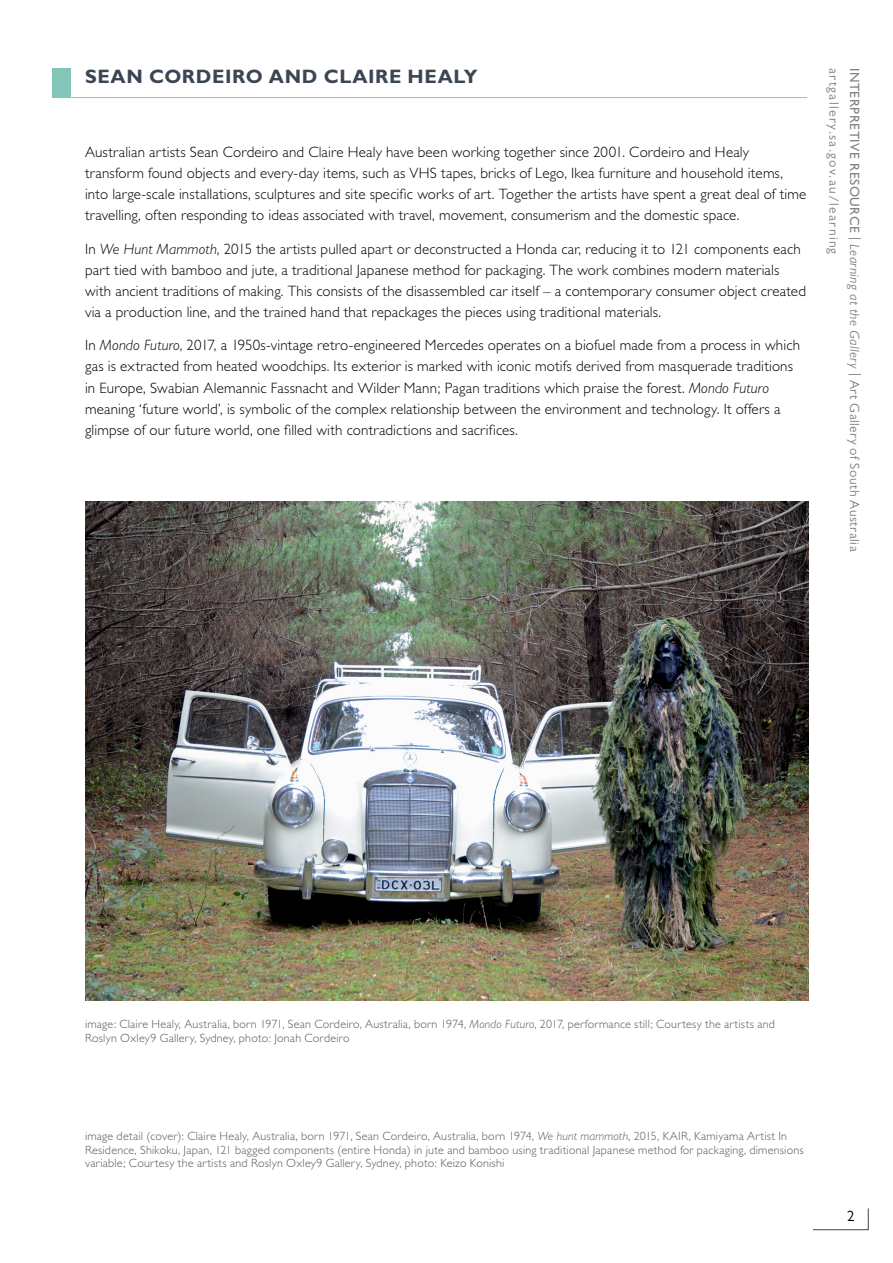
<style>
.page{position:relative;width:893px;height:1263px;background:#fff}
.page>*{position:absolute;margin:0;border:0;box-sizing:border-box;transform-origin:0 0}
.t1{font:700 19.5px "Gill Sans";letter-spacing:.03em;color:#3b4553}
.t2{font:300 15px/21px "Gill Sans";letter-spacing:.01em;color:#000}
.t3{font:15px "Gill Sans";color:#000}
.t4{font:13.5px/20.9px "Gill Sans";letter-spacing:.045em;color:#808285}
.t5{font:300 12px/13.5px "Gill Sans";letter-spacing:.02em;color:#58595b}
.s1{font-style:italic}
.s2{font-style:inherit}
</style>
<div class="page">
<svg style="left:71px;top:97px;width:737px;height:1px"></svg>
<div style="left:52px;top:68px;width:19px;height:30px;background:#82c6b7"></div>
<img style="left:85px;top:502px;width:724px;height:498px">
<svg style="left:813px;top:1208px;width:56px;height:22px"></svg>
<h1 class="t1" style="left:85px;top:65px;width:394px">SEAN CORDEIRO AND CLAIRE HEALY</h1>
<p class="t2" style="left:85px;top:142px;width:723px">Australian artists Sean Cordeiro and Claire Healy have been working together since 2001. Cordeiro and Healy transform found objects and every-day items, such as VHS tapes, bricks of Lego, Ikea furniture and household items, into large-scale installations, sculptures and site specific works of art. Together the artists have spent a great deal of time travelling, often responding to ideas associated with travel, movement, consumerism and the domestic space.</p>
<p class="t2" style="left:85px;top:238px;width:722px">In <span class="s1">We Hunt Mammoth</span>, 2015 the artists pulled apart or deconstructed a Honda car, reducing it to 121 components each part tied with bamboo and jute, a traditional Japanese method for packaging. The work combines modern materials with ancient traditions of making. This consists of the disassembled car itself – a contemporary consumer object created via a production line, and the trained hand that repackages the pieces using traditional materials.</p>
<p class="t2" style="left:85px;top:335px;width:716px">In <span class="s1">Mondo Futuro</span>, 2017, a 1950s-vintage retro-engineered Mercedes operates on a biofuel made from a process in which gas is extracted from heated woodchips. Its exterior is marked with iconic motifs derived from masquerade traditions in Europe, Swabian Alemannic Fassnacht and Wilder Mann; Pagan traditions which praise the forest. <span class="s1">Mondo Futuro </span>meaning ‘future world’, is symbolic of the complex relationship between the environment and technology. It offers a glimpse of our future world, one filled with contradictions and sacrifices.</p>
<p class="t4" style="left:865px;top:68px;width:485px;rotate:90deg"><span class="s2">INTERPRETIVE RESOURCE</span> | <span class="s1">Learning at the Gallery</span> | Art Gallery of South Australia artgallery.sa.gov.au/learning</p>
<p class="t5" style="left:85px;top:1017px;width:691px">image: Claire Healy, Australia, born 1971, Sean Cordeiro, Australia, born 1974, <span class="s1">Mondo Futuro</span>, 2017, performance still; Courtesy the artists and<br>Roslyn Oxley9 Gallery, Sydney, photo: Jonah Cordeiro</p>
<p class="t5" style="left:85px;top:1129px;width:720px">image detail (cover): Claire Healy, Australia, born 1971, Sean Cordeiro, Australia, born 1974, <span class="s1">We hunt mammoth</span>, 2015, KAIR, Kamiyama Artist In<br>Residence, Shikoku, Japan, 121 bagged components (entire Honda) in jute and bamboo using traditional Japanese method for packaging, dimensions variable; Courtesy the artists and Roslyn Oxley9 Gallery, Sydney, photo: Keizo Konishi</p>
<p class="t3" style="left:847px;top:1207px;width:9px">2</p>
</div>
